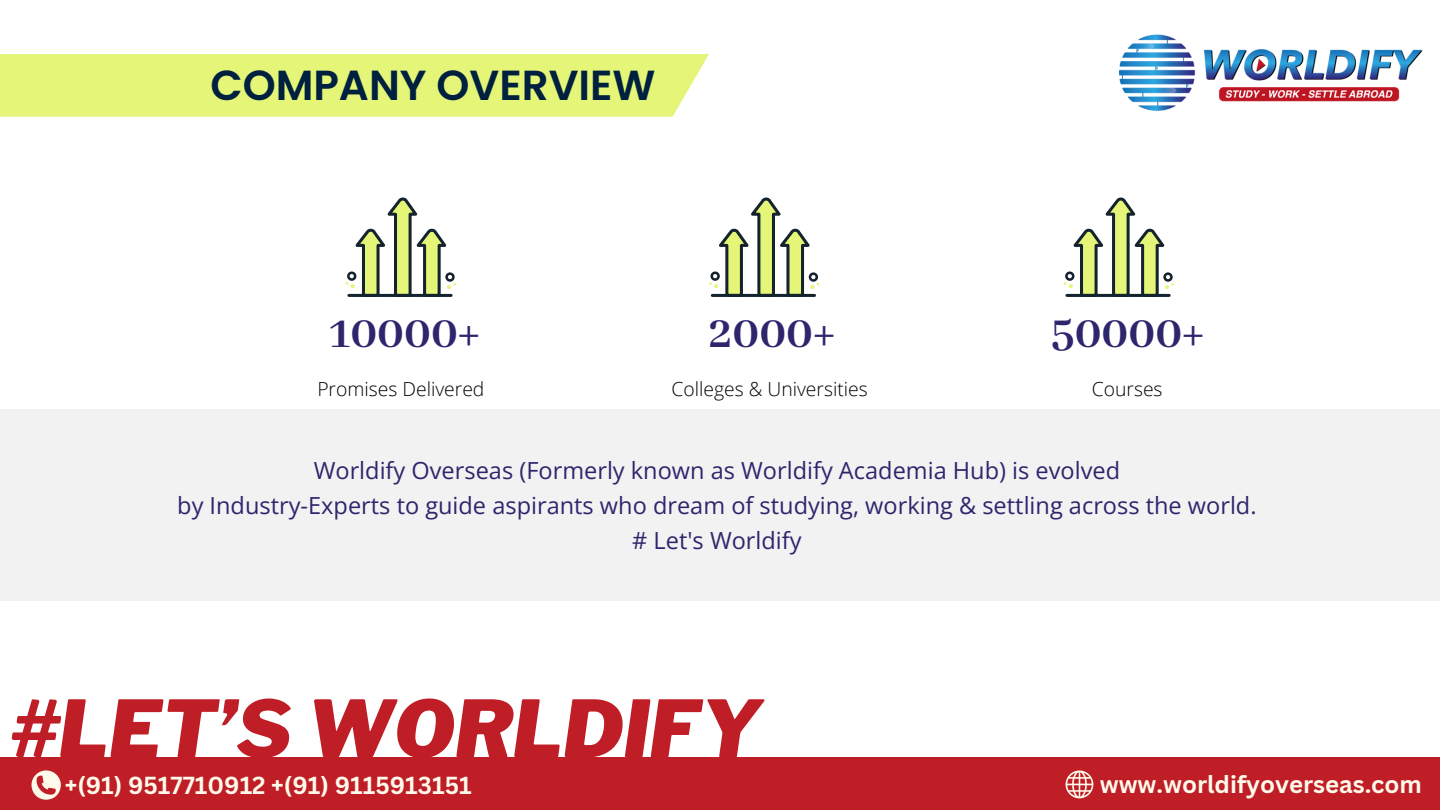
<style>
.page{position:relative;width:1440px;height:810px;background:#fff}
.page>*{position:absolute;margin:0;border:0;box-sizing:border-box;transform-origin:0 0}
.t1{font:italic 900 78.3px "Libre Franklin";color:#bf1e26}
.t2{font:700 49.7px "Abhaya Libre";color:#2e266d}
.t3{font:600 42px "Poppins";color:#002040}
.t4{font:700 24px "Canva Sans";color:#fffaeb}
.t5{font:23.6px/35px "Open Sans";color:#2e266d;text-align:center}
.t6{font:300 19.3px "Open Sans";color:#000}
</style>
<div class="page">
<div style="left:0;top:410px;width:1440px;height:191px;background:#f2f2f2"></div>
<img style="left:1119px;top:34px;width:303px;height:77px">
<div style="left:0;top:757px;width:1440px;height:53px;background:#bf1e26"></div>
<svg style="left:1065px;top:770px;width:28px;height:28px"></svg>
<svg style="left:32px;top:770px;width:29px;height:30px"></svg>
<svg style="left:346px;top:197px;width:110px;height:100px"></svg>
<svg style="left:709px;top:197px;width:111px;height:100px"></svg>
<svg style="left:1064px;top:197px;width:110px;height:100px"></svg>
<div style="left:0;top:54px;width:709px;height:63px;background:#e4f577"></div>
<h6 class="t3" style="left:210px;top:56px;width:447px">COMPANY OVERVIEW</h6>
<p class="t2" style="left:709px;top:306px;width:128px">2000+</p>
<p class="t2" style="left:1050px;top:306px;width:156px">50000+</p>
<p class="t6" style="left:1092px;top:375px;width:72px">Courses</p>
<h3 class="t2" style="left:329px;top:306px;width:152px">10000+</h3>
<h3 class="t6" style="left:317px;top:375px;width:169px">Promises Delivered</h3>
<h3 class="t6" style="left:671px;top:375px;width:198px">Colleges &amp; Universities</h3>
<p class="t5" style="left:177px;top:452px;width:1081px">Worldify Overseas (Formerly known as Worldify Academia Hub) is evolved<br>by Industry-Experts to guide aspirants who dream of studying, working &amp; settling across the world. # Let's Worldify</p>
<p class="t1" style="left:12px;top:682px;width:751px">#LET’S WORLDIFY</p>
<p class="t4" style="left:65px;top:768px;width:408px">+(91) 9517710912 +(91) 9115913151</p>
<p class="t4" style="left:1100px;top:767px;width:324px">www.worldifyoverseas.com</p>
</div>
